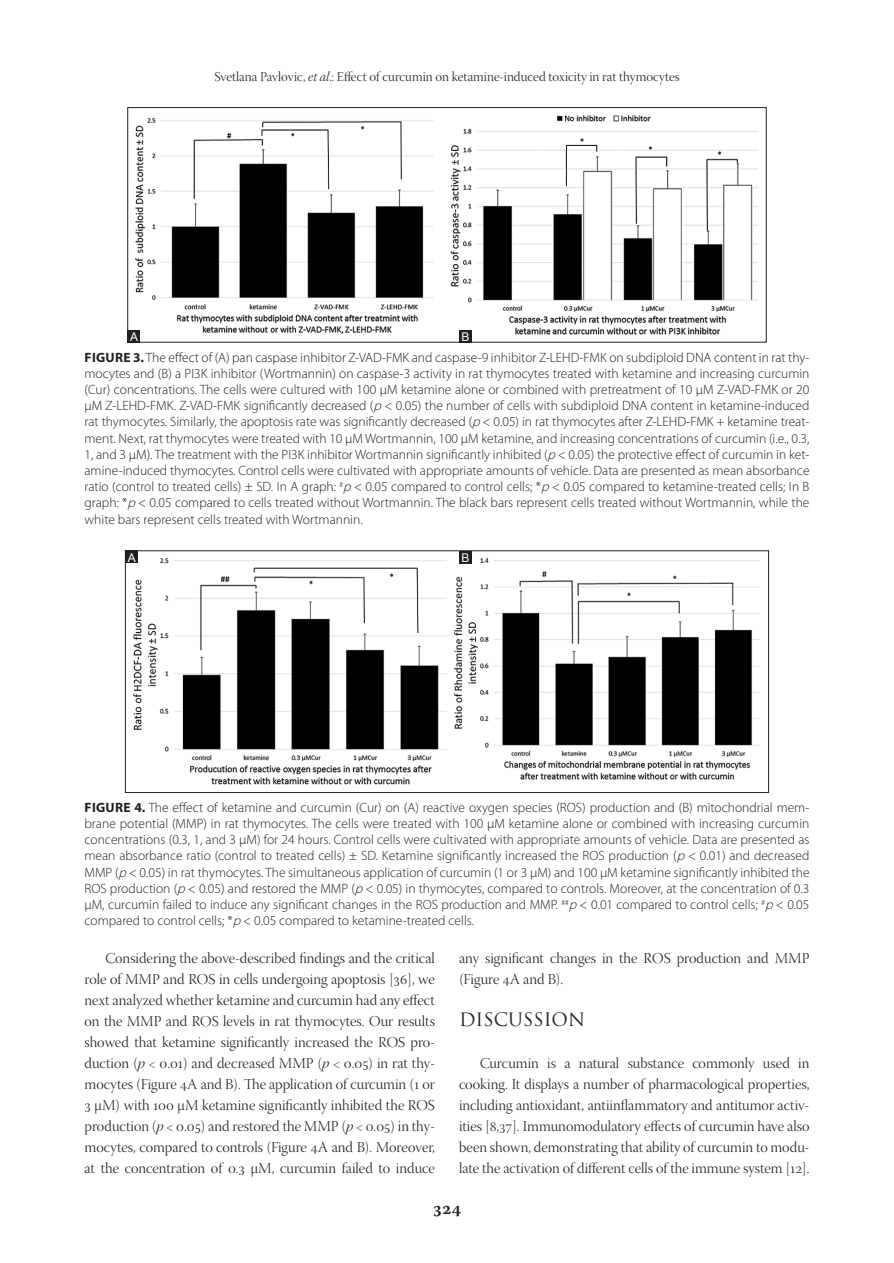
<style>
.page{position:relative;width:894px;height:1263px;background:#fff}
.page>*{position:absolute;margin:0;border:0;box-sizing:border-box;transform-origin:0 0}
.t1{font:18px "Trajan Pro";color:#231f20}
.t2{font:600 18px "Warnock Pro";color:#231f20}
.TX{font:15px/21px "Warnock Pro Light Disp";color:#231f20;text-align:justify}
.FGC{font:300 13.5px/16.2px "Myriad Pro";color:#231f20;text-align:justify}
.t3{font:13.5px "Warnock Pro Light Disp";color:#231f20}
.LABEL{font:12px "Arial";color:#fff}
.s1{font-family:"Warnock Pro Light It Disp"}
.s2{font-weight:700}
.s3{font-style:italic}
</style>
<div class="page">
<img style="left:135px;top:115px;width:623px;height:225px">
<div style="left:127px;top:107px;width:639px;height:235px;border:1px solid #231f20"></div>
<div style="left:459px;top:330px;width:12px;height:13px;background:#231f20"></div>
<div style="left:127px;top:330px;width:13px;height:12px;background:#231f20"></div>
<img style="left:133px;top:552px;width:627px;height:233px">
<div style="left:459px;top:551px;width:12px;height:13px;background:#231f20"></div>
<div style="left:125px;top:550px;width:13px;height:13px;background:#231f20"></div>
<p class="t3" style="left:214px;top:70px;width:466px">Svetlana Pavlovic, <span class="s1">et al</span>.: Effect of curcumin on ketamine-induced toxicity in rat thymocytes</p>
<p class="LABEL" style="left:130px;top:328px;width:10px">A</p>
<p class="LABEL" style="left:461px;top:328px;width:10px">B</p>
<p class="FGC" style="left:84px;top:349px;width:726px"><span class="s2">FIGURE 3.</span> The effect of (A) pan caspase inhibitor Z-VAD-FMK and caspase-9 inhibitor Z-LEHD-FMK on subdiploid DNA content in rat thy&shy;mocytes and (B) a PI3K inhibitor (Wortmannin) on caspase-3 activity in rat thymocytes treated with ketamine and increasing curcumin (Cur) concentrations. The cells were cultured with 100 µM ketamine alone or combined with pretreatment of 10 µM Z-VAD-FMK or 20 µM Z-LEHD-FMK. Z-VAD-FMK significantly decreased (<span class="s3">p</span>&lt; 0.05) the number of cells with subdiploid DNA content in ketamine-induced rat thymocytes. Similarly, the apoptosis rate was significantly decreased (<span class="s3">p</span>&lt; 0.05) in rat thymocytes after Z-LEHD-FMK + ketamine treat&shy;ment. Next, rat thymocytes were treated with 10 μM Wortmannin, 100 µM ketamine, and increasing concentrations of curcumin (i.e., 0.3, 1, and 3 μM). The treatment with the PI3K inhibitor Wortmannin significantly inhibited (<span class="s3">p</span>&lt; 0.05) the protective effect of curcumin in ket&shy;amine-induced thymocytes. Control cells were cultivated with appropriate amounts of vehicle. Data are presented as mean absorbance ratio (control to treated cells) ± SD. In A graph: <sup>#</sup><span class="s3">p</span>&lt; 0.05 compared to control cells; *<span class="s3">p</span>&lt; 0.05 compared to ketamine-treated cells; In B graph: *<span class="s3">p</span>&lt; 0.05 compared to cells treated without Wortmannin. The black bars represent cells treated without Wortmannin, while the white bars represent cells treated with Wortmannin.</p>
<p class="LABEL" style="left:128px;top:549px;width:10px">A</p>
<p class="LABEL" style="left:461px;top:549px;width:10px">B</p>
<p class="FGC" style="left:84px;top:799px;width:726px"><span class="s2">FIGURE 4.</span> The effect of ketamine and curcumin (Cur) on (A) reactive oxygen species (ROS) production and (B) mitochondrial mem&shy;brane potential (MMP) in rat thymocytes. The cells were treated with 100 µM ketamine alone or combined with increasing curcumin concentrations (0.3, 1, and 3 μM) for 24 hours. Control cells were cultivated with appropriate amounts of vehicle. Data are presented as mean absorbance ratio (control to treated cells) ± SD. Ketamine significantly increased the ROS production (<span class="s3">p</span>&lt; 0.01) and decreased MMP (<span class="s3">p</span>&lt; 0.05) in rat thymocytes. The simultaneous application of curcumin (1 or 3 μM) and 100 μM ketamine significantly inhibited the ROS production (<span class="s3">p</span>&lt; 0.05) and restored the MMP (<span class="s3">p</span>&lt; 0.05) in thymocytes, compared to controls. Moreover, at the concentration of 0.3 μM, curcumin failed to induce any significant changes in the ROS production and MMP. <sup>##</sup><span class="s3">p</span>&lt; 0.01 compared to control cells; <sup>#</sup><span class="s3">p</span>&lt; 0.05 compared to control cells; *<span class="s3">p</span>&lt; 0.05 compared to ketamine-treated cells.</p>
<p class="TX" style="left:84px;top:949px;width:352px;text-indent:21px">Considering the above-described findings and the critical role of MMP and ROS in cells undergoing apoptosis [36], we next analyzed whether ketamine and curcumin had any effect on the MMP and ROS levels in rat thymocytes. Our results showed that ketamine significantly increased the ROS pro&shy;duction (<span class="s1">p</span> &lt; 0.01) and decreased MMP (<span class="s1">p</span> &lt; 0.05) in rat thy&shy;mocytes (Figure 4A and B). The application of curcumin (1 or 3 μM) with 100 μM ketamine significantly inhibited the ROS production (<span class="s1">p</span> &lt; 0.05) and restored the MMP (<span class="s1">p</span> &lt; 0.05) in thy&shy;mocytes, compared to controls (Figure 4A and B). Moreover, at the concentration of 0.3 μM, curcumin failed to induce</p>
<p class="TX" style="left:459px;top:949px;width:352px">any significant changes in the ROS production and MMP (Figure 4A and B).</p>
<h1 class="t1" style="left:459px;top:1008px;width:128px">DISCUSSION</h1>
<p class="TX" style="left:459px;top:1054px;width:352px;text-indent:21px">Curcumin is a natural substance commonly used in cooking. It displays a number of pharmacological properties, including antioxidant, antiinflammatory and antitumor activ&shy;ities [8,37]. Immunomodulatory effects of curcumin have also been shown, demonstrating that ability of curcumin to modu&shy;late the activation of different cells of the immune system [12].</p>
<h1 class="t2" style="left:432px;top:1197px;width:30px">324</h1>
</div>
